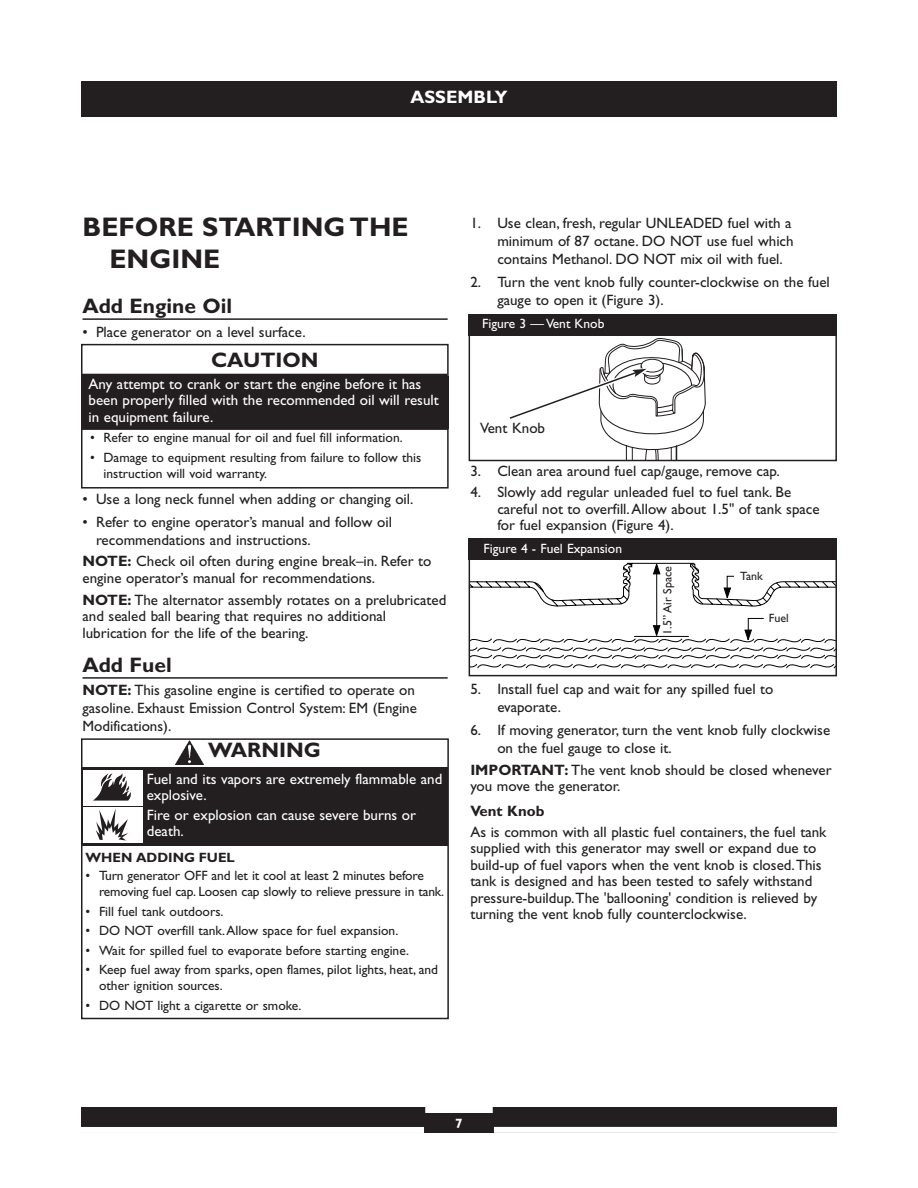
<style>
.page{position:relative;width:918px;height:1188px;background:#fff}
.page>*{position:absolute;margin:0;border:0;box-sizing:border-box;transform-origin:0 0}
.t1{font:700 27px/32.4px "Gill Sans";color:#231f20}
.t2{font:700 21px "Gill Sans";color:#231f20}
.t3{font:700 18px "Gill Sans";color:#fff}
.t4{font:15px/16.5px "Gill Sans";color:#231f20}
.t5{font:15px/16.5px "Gill Sans";color:#fff}
.t6{font:700 15px "Gill Sans";color:#231f20}
.t7{font:13.5px/16.2px "Gill Sans";color:#231f20}
.t8{font:13.5px "Gill Sans";color:#fff}
.t9{font:700 13.5px "Gill Sans";color:#231f20}
.t10{font:700 13.5px "Gill Sans";color:#fff}
.t11{font:12px "Gill Sans";color:#231f20}
.s1{font-weight:700}
</style>
<div class="page">
<div style="left:81px;top:81px;width:756px;height:36px;background:#231f20"></div>
<div style="left:81px;top:1107px;width:756px;height:26px;background:#231f20"></div>
<div style="left:425px;top:1107px;width:68px;height:6px;background:#fff"></div>
<div style="left:494px;top:1127px;width:343px;height:6px;background:#fff"></div>
<div style="left:81px;top:1127px;width:343px;height:6px;background:#fff"></div>
<hr style="left:82px;top:318px;width:366px;height:2px;background:#231f20">
<hr style="left:82px;top:677px;width:366px;height:2px;background:#231f20">
<div style="left:81px;top:344px;width:368px;height:34px;border:2px solid #231f20"></div>
<div style="left:81px;top:428px;width:368px;height:61px;border:2px solid #231f20"></div>
<div style="left:81px;top:376px;width:368px;height:52px;background:#231f20"></div>
<hr style="left:81px;top:374px;width:366px;height:3px;background:#231f20">
<div style="left:81px;top:738px;width:368px;height:281px;border:2px solid #231f20"></div>
<div style="left:82px;top:767px;width:366px;height:79px;background:#231f20"></div>
<img style="left:176px;top:740px;width:28px;height:25px">
<div style="left:83px;top:770px;width:59px;height:35px;background:#fff"></div>
<svg style="left:93px;top:773px;width:38px;height:28px"></svg>
<div style="left:83px;top:808px;width:59px;height:35px;background:#fff"></div>
<svg style="left:96px;top:808px;width:33px;height:33px"></svg>
<svg style="left:472px;top:562px;width:362px;height:107px"></svg>
<div style="left:469px;top:557px;width:368px;height:119px;border:2px solid #231f20"></div>
<div style="left:469px;top:538px;width:368px;height:21px;background:#231f20"></div>
<div style="left:469px;top:333px;width:368px;height:128px;border:2px solid #231f20"></div>
<div style="left:469px;top:314px;width:368px;height:21px;background:#231f20"></div>
<svg style="left:504px;top:338px;width:202px;height:122px"></svg>
<p class="t3" style="left:410px;top:91px;width:99px">ASSEMBLY</p>
<h1 class="t1" style="left:110px;top:214px;width:301px;text-indent:-27px">BEFORE STARTING THE<br>ENGINE</h1>
<h2 class="t2" style="left:82px;top:298px;width:151px">Add Engine Oil</h2>
<p class="t4" style="left:82px;top:325px;width:225px">• Place generator on a level surface.</p>
<h2 class="t2" style="left:211px;top:353px;width:109px">CAUTION</h2>
<p class="t5" style="left:89px;top:377px;width:352px">Any attempt to crank or start the engine before it has been properly filled with the recommended oil will result in equipment failure.</p>
<p class="t7" style="left:90px;top:431px;width:314px">• Refer to engine manual for oil and fuel fill information.</p>
<p class="t7" style="left:104px;top:450px;width:319px;text-indent:-14px">• Damage to equipment resulting from failure to follow this instruction will void warranty.</p>
<p class="t4" style="left:82px;top:492px;width:332px">• Use a long neck funnel when adding or changing oil.</p>
<p class="t4" style="left:96px;top:515px;width:297px;line-height:18px;text-indent:-14px">• Refer to engine operator’s manual and follow oil recommendations and instructions.</p>
<p class="t4" style="left:82px;top:555px;width:350px"><span class="s1">NOTE:</span> Check oil often during engine break–in. Refer to engine operator’s manual for recommendations.</p>
<p class="t4" style="left:82px;top:593px;width:365px"><span class="s1">NOTE:</span> The alternator assembly rotates on a prelubricated and sealed ball bearing that requires no additional lubrication for the life of the bearing.</p>
<h2 class="t2" style="left:82px;top:657px;width:91px">Add Fuel</h2>
<p class="t4" style="left:82px;top:683px;width:336px;line-height:18px"><span class="s1">NOTE:</span> This gasoline engine is certified to operate on gasoline. Exhaust Emission Control System: EM (Engine<br>Modifications).</p>
<h2 class="t2" style="left:208px;top:743px;width:114px">WARNING</h2>
<p class="t5" style="left:147px;top:772px;width:297px">Fuel and its vapors are extremely flammable and explosive.</p>
<p class="t5" style="left:147px;top:808px;width:271px">Fire or explosion can cause severe burns or death.</p>
<p class="t9" style="left:86px;top:853px;width:151px">WHEN ADDING FUEL</p>
<p class="t7" style="left:99px;top:869px;width:347px;text-indent:-14px">• Turn generator OFF and let it cool at least 2 minutes before removing fuel cap. Loosen cap slowly to relieve pressure in tank.</p>
<p class="t7" style="left:86px;top:905px;width:140px">• Fill fuel tank outdoors.</p>
<p class="t7" style="left:86px;top:924px;width:314px">• DO NOT overfill tank.Allow space for fuel expansion.</p>
<p class="t7" style="left:86px;top:944px;width:325px">• Wait for spilled fuel to evaporate before starting engine.</p>
<p class="t7" style="left:99px;top:963px;width:341px;text-indent:-14px">• Keep fuel away from sparks, open flames, pilot lights, heat, and other ignition sources.</p>
<p class="t7" style="left:86px;top:999px;width:218px">• DO NOT light a cigarette or smoke.</p>
<p class="t4" style="left:497px;top:215px;width:298px;line-height:18px;text-indent:-27px">1. Use clean, fresh, regular UNLEADED fuel with a minimum of 87 octane. DO NOT use fuel which contains Methanol. DO NOT mix oil with fuel.</p>
<p class="t4" style="left:497px;top:275px;width:334px;line-height:18px;text-indent:-27px">2. Turn the vent knob fully counter-clockwise on the fuel gauge to open it (Figure 3).</p>
<p class="t8" style="left:482px;top:319px;width:124px">Figure 3 — Vent Knob</p>
<p class="t4" style="left:480px;top:421px;width:66px">Vent Knob</p>
<p class="t4" style="left:470px;top:464px;width:311px">3. Clean area around fuel cap/gauge, remove cap.</p>
<p class="t4" style="left:497px;top:486px;width:324px;text-indent:-27px">4. Slowly add regular unleaded fuel to fuel tank. Be careful not to overfill.Allow about 1.5" of tank space for fuel expansion (Figure 4).</p>
<p class="t8" style="left:484px;top:544px;width:140px">Figure 4 - Fuel Expansion</p>
<p class="t11" style="left:663px;top:635px;width:70px;rotate:-90deg">1.5” Air Space</p>
<p class="t11" style="left:740px;top:572px;width:24px">Tank</p>
<p class="t11" style="left:769px;top:613px;width:22px">Fuel</p>
<p class="t4" style="left:497px;top:681px;width:278px;line-height:18px;text-indent:-27px">5. Install fuel cap and wait for any spilled fuel to evaporate.</p>
<p class="t4" style="left:497px;top:723px;width:334px;line-height:18px;text-indent:-27px">6. If moving generator, turn the vent knob fully clockwise on the fuel gauge to close it.</p>
<p class="t4" style="left:470px;top:763px;width:363px"><span class="s1">IMPORTANT:</span> The vent knob should be closed whenever you move the generator.</p>
<p class="t6" style="left:470px;top:806px;width:76px">Vent Knob</p>
<p class="t4" style="left:470px;top:825px;width:358px">As is common with all plastic fuel containers, the fuel tank supplied with this generator may swell or expand due to build-up of fuel vapors when the vent knob is closed.This tank is designed and has been tested to safely withstand pressure-buildup.The 'ballooning' condition is relieved by turning the vent knob fully counterclockwise.</p>
<p class="t10" style="left:455px;top:1119px;width:9px">7</p>
</div>
